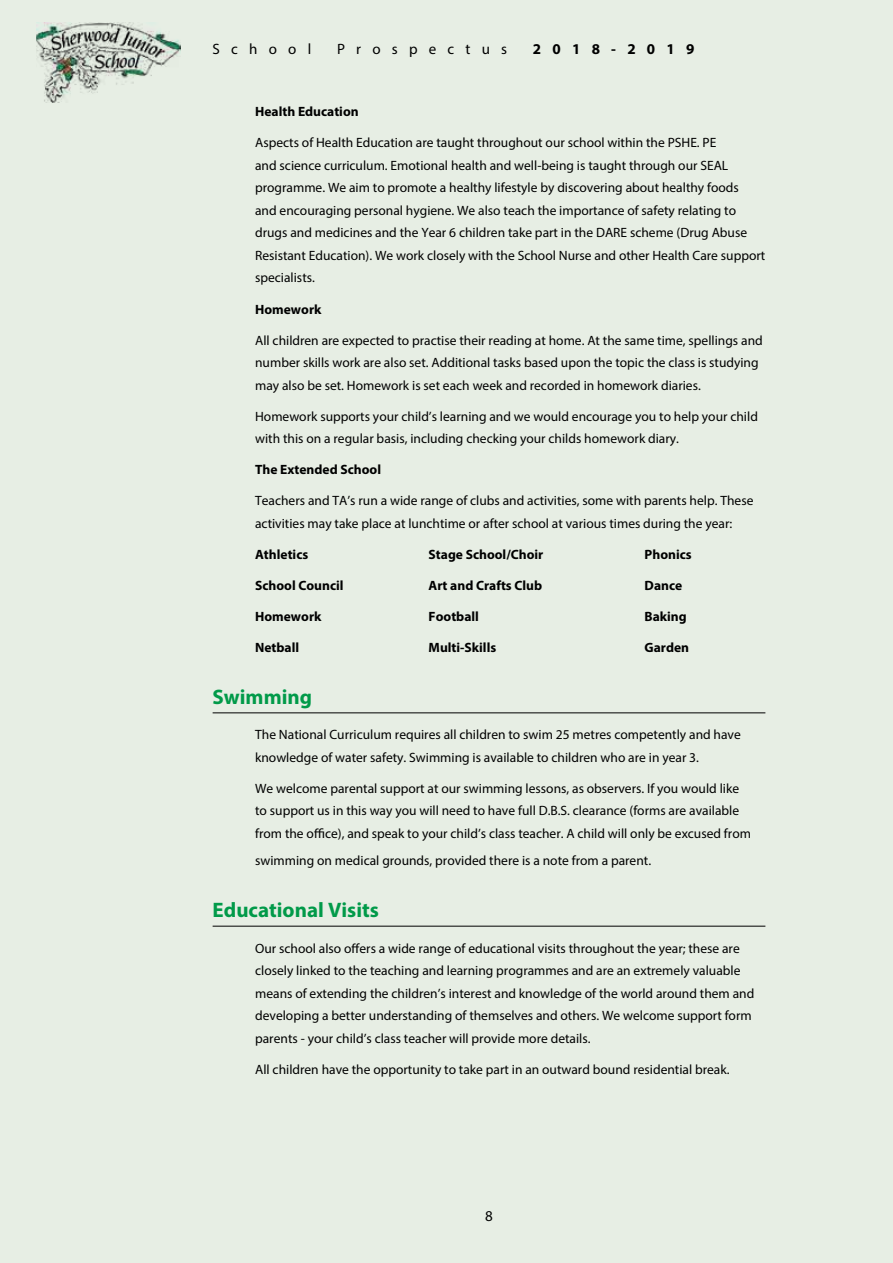
<style>
.page{position:relative;width:893px;height:1263px;background:#e7eee4}
.page>*{position:absolute;margin:0;border:0;box-sizing:border-box;transform-origin:0 0}
.t1{font:700 21px "Myriad Pro";color:#019a49}
.t2{font:15px "Myriad Pro";letter-spacing:.75em;color:#000}
.t3{font:700 15px "Myriad Pro";letter-spacing:.75em;color:#000}
.t4{font:13.5px/22.5px "Myriad Pro";color:#000}
.t5{font:700 13.5px "Myriad Pro";color:#000}
</style>
<div class="page">
<hr style="left:213px;top:712px;width:552px;height:1px;background:#000">
<hr style="left:213px;top:926px;width:552px;height:1px;background:#000">
<img style="left:36px;top:23px;width:144px;height:79px">
<p class="t2" style="left:213px;top:39px;width:100px">School</p>
<p class="t2" style="left:337px;top:39px;width:172px">Prospectus</p>
<p class="t3" style="left:533px;top:39px;width:163px">2018-2019</p>
<p class="t5" style="left:255px;top:103px;width:105px">Health Education</p>
<p class="t4" style="left:255px;top:131px;width:512px">Aspects of Health Education are taught throughout our school within the PSHE. PE<br>and science curriculum. Emotional health and well-being is taught through our SEAL programme. We aim to promote a healthy lifestyle by discovering about healthy foods<br>and encouraging personal hygiene. We also teach the importance of safety relating to drugs and medicines and the Year 6 children take part in the DARE scheme (Drug Abuse Resistant Education). We work closely with the School Nurse and other Health Care support specialists.</p>
<p class="t5" style="left:255px;top:300px;width:68px">Homework</p>
<p class="t4" style="left:255px;top:328px;width:509px">All children are expected to practise their reading at home. At the same time, spellings and number skills work are also set. Additional tasks based upon the topic the class is studying may also be set. Homework is set each week and recorded in homework diaries.</p>
<p class="t4" style="left:255px;top:405px;width:504px">Homework supports your child’s learning and we would encourage you to help your child with this on a regular basis, including checking your childs homework diary.</p>
<p class="t5" style="left:255px;top:461px;width:127px">The Extended School</p>
<p class="t4" style="left:255px;top:489px;width:500px">Teachers and TA’s run a wide range of clubs and activities, some with parents help. These activities may take place at lunchtime or after school at various times during the year:</p>
<p class="t5" style="left:255px;top:545px;width:55px">Athletics</p>
<p class="t5" style="left:429px;top:545px;width:116px">Stage School/Choir</p>
<p class="t5" style="left:645px;top:545px;width:49px">Phonics</p>
<p class="t5" style="left:255px;top:576px;width:90px">School Council</p>
<p class="t5" style="left:429px;top:576px;width:115px">Art and Crafts Club</p>
<p class="t5" style="left:645px;top:576px;width:39px">Dance</p>
<p class="t5" style="left:255px;top:607px;width:68px">Homework</p>
<p class="t5" style="left:429px;top:607px;width:52px">Football</p>
<p class="t5" style="left:645px;top:607px;width:44px">Baking</p>
<p class="t5" style="left:255px;top:638px;width:46px">Netball</p>
<p class="t5" style="left:429px;top:638px;width:69px">Multi-Skills</p>
<p class="t5" style="left:645px;top:638px;width:46px">Garden</p>
<h1 class="t1" style="left:213px;top:683px;width:101px">Swimming</h1>
<p class="t4" style="left:255px;top:723px;width:487px">The National Curriculum requires all children to swim 25 metres competently and have knowledge of water safety. Swimming is available to children who are in year 3.</p>
<p class="t4" style="left:255px;top:777px;width:497px">We welcome parental support at our swimming lessons, as observers. If you would like to support us in this way you will need to have full D.B.S. clearance (forms are available from the office), and speak to your child’s class teacher. A child will only be excused from</p>
<p class="t4" style="left:255px;top:849px;width:397px">swimming on medical grounds, provided there is a note from a parent.</p>
<h1 class="t1" style="left:213px;top:896px;width:168px">Educational Visits</h1>
<p class="t4" style="left:255px;top:937px;width:501px">Our school also offers a wide range of educational visits throughout the year; these are closely linked to the teaching and learning programmes and are an extremely valuable means of extending the children’s interest and knowledge of the world around them and developing a better understanding of themselves and others. We welcome support form parents - your child’s class teacher will provide more details.</p>
<p class="t4" style="left:255px;top:1058px;width:476px">All children have the opportunity to take part in an outward bound residential break.</p>
<p class="t2" style="left:485px;top:1206px;width:9px">8</p>
</div>
